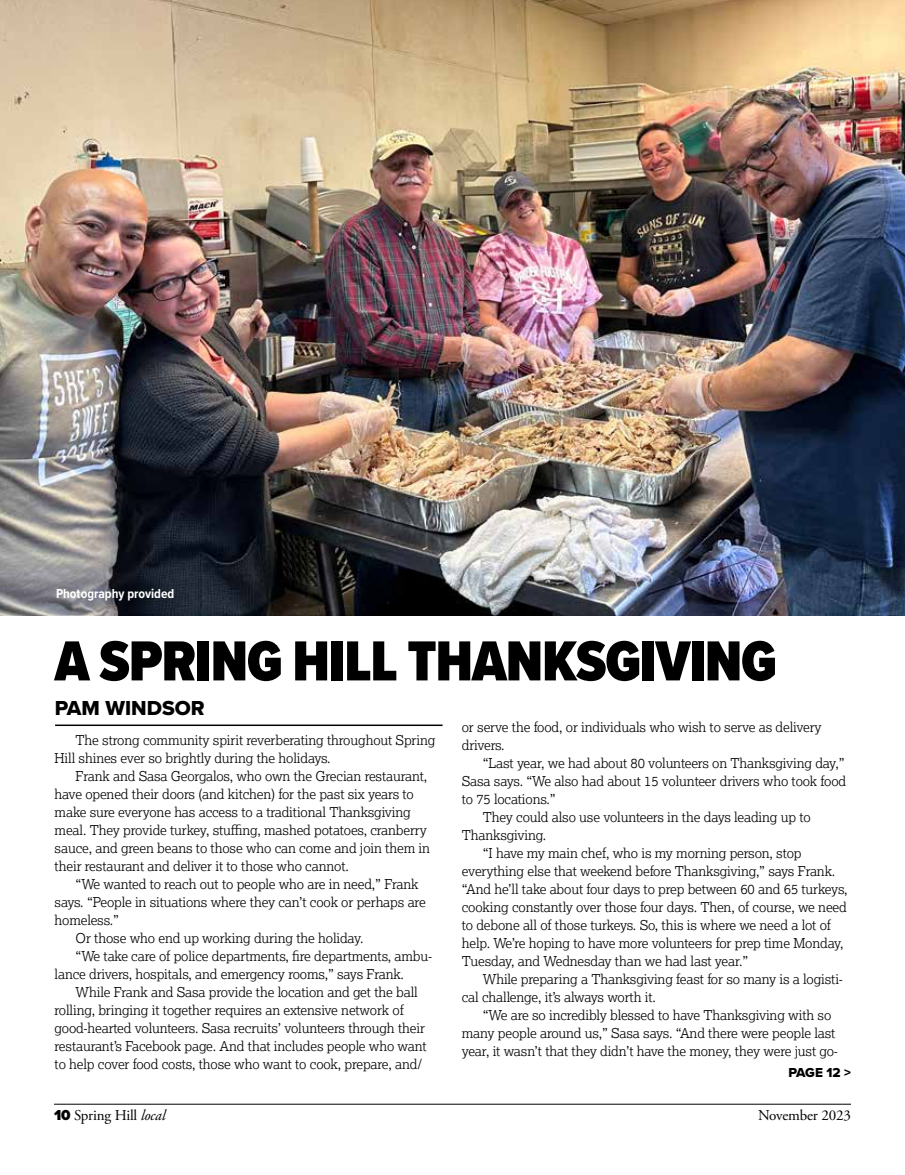
<style>
.page{position:relative;width:905px;height:1175px;background:#fff}
.page>*{position:absolute;margin:0;border:0;box-sizing:border-box;transform-origin:0 0}
.t1{font:900 58.5px "Proxima Nova Cond";letter-spacing:-.02em;color:#000}
.t2{font:21px "Proxima Nova Extrabld";color:#000}
.t3{font:15px "Adobe Garamond Pro";letter-spacing:-.01em;color:#000}
.t4{font:300 13.5px/18px "Lexia";letter-spacing:-.01em;color:#000}
.t5{font:700 13.5px "Proxima Nova Cond";color:#fff}
.t6{font:13.5px "Proxima Nova Extrabld";letter-spacing:-.015em;color:#000}
.s1{font-family:"Proxima Nova";font-weight:900}
.s2{font-style:italic}
</style>
<div class="page">
<hr style="left:54px;top:1103px;width:796px;height:1px;background:#000">
<hr style="left:55px;top:724px;width:387px;height:2px;background:#000">
<img style="left:0;top:0;width:904px;height:615px">
<p class="t5" style="left:56px;top:583px;width:120px">Photography provided</p>
<h1 class="t1" style="left:55px;top:618px;width:723px">A SPRING HILL THANKSGIVING</h1>
<h2 class="t2" style="left:55px;top:692px;width:151px">PAM WINDSOR</h2>
<p class="t4" style="left:55px;top:731px;width:382px;text-indent:21px">The strong community spirit reverberating throughout Spring<br>Hill shines ever so brightly during the holidays.</p>
<p class="t4" style="left:55px;top:767px;width:377px;text-indent:21px">Frank and Sasa Georgalos, who own the Grecian restaurant, have opened their doors (and kitchen) for the past six years to make sure everyone has access to a traditional Thanksgiving meal. They provide turkey, stuffing, mashed potatoes, cranberry sauce, and green beans to those who can come and join them in their restaurant and deliver it to those who cannot.</p>
<p class="t4" style="left:76px;top:874px;width:344px">“We wanted to reach out to people who are in need,” Frank</p>
<p class="t4" style="left:55px;top:892px;width:372px">says. “People in situations where they can’t cook or perhaps are</p>
<p class="t4" style="left:55px;top:910px;width:66px">homeless.”</p>
<p class="t4" style="left:76px;top:928px;width:289px">Or those who end up working during the holiday.</p>
<p class="t4" style="left:76px;top:946px;width:358px">“We take care of police departments, fire departments, ambu-</p>
<p class="t4" style="left:55px;top:964px;width:351px">lance drivers, hospitals, and emergency rooms,” says Frank.</p>
<p class="t4" style="left:76px;top:982px;width:343px">While Frank and Sasa provide the location and get the ball</p>
<p class="t4" style="left:55px;top:1000px;width:350px">rolling, bringing it together requires an extensive network of</p>
<p class="t4" style="left:55px;top:1018px;width:372px">good-hearted volunteers. Sasa recruits’ volunteers through their</p>
<p class="t4" style="left:55px;top:1036px;width:373px">restaurant’s Facebook page. And that includes people who want</p>
<p class="t4" style="left:55px;top:1054px;width:369px">to help cover food costs, those who want to cook, prepare, and/</p>
<p class="t4" style="left:462px;top:717px;width:361px">or serve the food, or individuals who wish to serve as delivery drivers.</p>
<p class="t4" style="left:483px;top:753px;width:363px">“Last year, we had about 80 volunteers on Thanksgiving day,”</p>
<p class="t4" style="left:462px;top:771px;width:386px">Sasa says. “We also had about 15 volunteer drivers who took food</p>
<p class="t4" style="left:462px;top:789px;width:95px">to 75 locations.”</p>
<p class="t4" style="left:483px;top:807px;width:329px">They could also use volunteers in the days leading up to</p>
<p class="t4" style="left:462px;top:825px;width:86px">Thanksgiving.</p>
<p class="t4" style="left:483px;top:843px;width:320px">“I have my main chef, who is my morning person, stop</p>
<p class="t4" style="left:462px;top:861px;width:375px">everything else that weekend before Thanksgiving,” says Frank.</p>
<p class="t4" style="left:462px;top:879px;width:387px">“And he’ll take about four days to prep between 60 and 65 turkeys,</p>
<p class="t4" style="left:462px;top:897px;width:386px">cooking constantly over those four days. Then, of course, we need</p>
<p class="t4" style="left:462px;top:915px;width:370px">to debone all of those turkeys. So, this is where we need a lot of</p>
<p class="t4" style="left:462px;top:933px;width:383px">help. We’re hoping to have more volunteers for prep time Monday,</p>
<p class="t4" style="left:462px;top:951px;width:288px">Tuesday, and Wednesday than we had last year.”</p>
<p class="t4" style="left:483px;top:969px;width:362px">While preparing a Thanksgiving feast for so many is a logisti-</p>
<p class="t4" style="left:462px;top:987px;width:196px">cal challenge, it’s always worth it.</p>
<p class="t4" style="left:483px;top:1005px;width:350px">“We are so incredibly blessed to have Thanksgiving with so</p>
<p class="t4" style="left:462px;top:1023px;width:375px">many people around us,” Sasa says. “And there were people last</p>
<p class="t4" style="left:462px;top:1041px;width:378px">year, it wasn’t that they didn’t have the money, they were just go-</p>
<p class="t6" style="left:788px;top:1062px;width:64px">PAGE 12 &gt;</p>
<p class="t3" style="left:54px;top:1105px;width:113px"><span class="s1">10</span> Spring Hill <span class="s2">local</span></p>
<p class="t3" style="left:758px;top:1105px;width:94px">November 2023</p>
</div>
